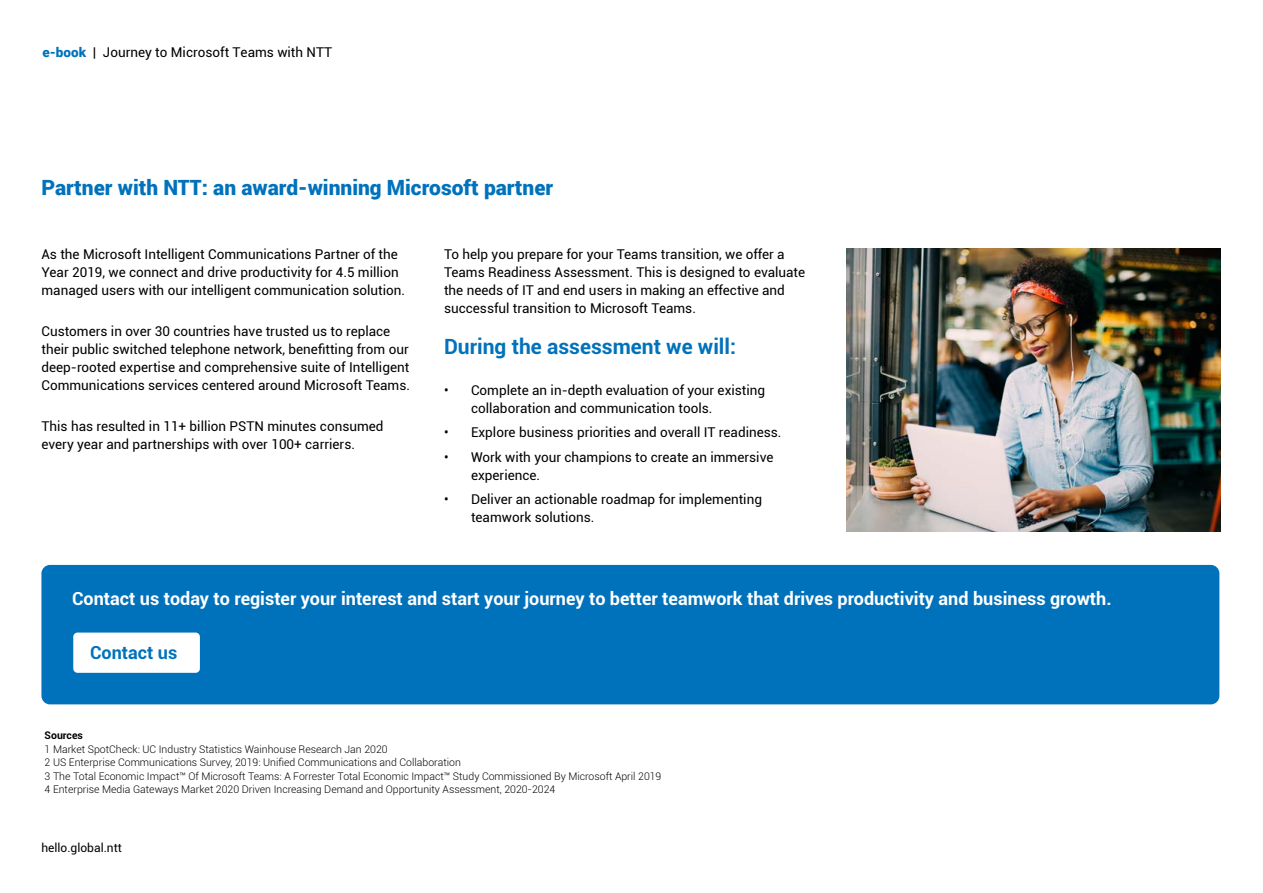
<style>
.page{position:relative;width:1263px;height:893px;background:#fff}
.page>*{position:absolute;margin:0;border:0;box-sizing:border-box;transform-origin:0 0}
.t1{font:900 21px "Roboto";color:#0072bc}
.t2{font:700 21px "Roboto";color:#0072bc}
.t3{font:700 18px "Roboto";color:#fff}
.t4{font:700 18px "Roboto";color:#0072bc}
.t5{font:13.5px/18px "Roboto";color:#000}
.t6{font:12px "Roboto";color:#000}
.t7{font:300 10.5px/13.5px "Roboto";color:#000}
.t8{font:700 10.5px "Roboto";color:#000}
.s1{font-weight:900;color:#0072bc}
.s2{font-weight:900}
</style>
<div class="page">
<div style="left:41px;top:565px;width:1178px;height:139px;background:#0072bc;border-radius:9px"></div>
<img style="left:846px;top:248px;width:374px;height:283px">
<div style="left:73px;top:633px;width:127px;height:40px;background:#fff;border-radius:4px"></div>
<p class="t5" style="left:43px;top:42px;width:291px"><span class="s1">e-book</span> <span class="s2">|</span> Journey to Microsoft Teams with NTT</p>
<h1 class="t1" style="left:41px;top:173px;width:513px">Partner with NTT: an award-winning Microsoft partner</h1>
<p class="t5" style="left:41px;top:244px;width:365px">As the Microsoft Intelligent Communications Partner of the<br>Year 2019, we connect and drive productivity for 4.5 million managed users with our intelligent communication solution.</p>
<p class="t5" style="left:41px;top:321px;width:370px">Customers in over 30 countries have trusted us to replace their public switched telephone network, benefitting from our deep-rooted expertise and comprehensive suite of Intelligent Communications services centered around Microsoft Teams.</p>
<p class="t5" style="left:41px;top:417px;width:344px">This has resulted in 11+ billion PSTN minutes consumed every year and partnerships with over 100+ carriers.</p>
<p class="t5" style="left:444px;top:244px;width:363px">To help you prepare for your Teams transition, we offer a Teams Readiness Assessment. This is designed to evaluate the needs of IT and end users in making an effective and successful transition to Microsoft Teams.</p>
<h1 class="t2" style="left:444px;top:332px;width:294px">During the assessment we will:</h1>
<p class="t5" style="left:471px;top:381px;width:296px;text-indent:-27px">• Complete an in-depth evaluation of your existing collaboration and communication tools.</p>
<p class="t5" style="left:444px;top:423px;width:339px">• Explore business priorities and overall IT readiness.</p>
<p class="t5" style="left:471px;top:448px;width:304px;text-indent:-27px">• Work with your champions to create an immersive experience.</p>
<p class="t5" style="left:471px;top:490px;width:292px;text-indent:-27px">• Deliver an actionable roadmap for implementing teamwork solutions.</p>
<h2 class="t3" style="left:72px;top:586px;width:1041px">Contact us today to register your interest and start your journey to better teamwork that drives productivity and business growth.</h2>
<h2 class="t4" style="left:90px;top:640px;width:89px">Contact us</h2>
<p class="t8" style="left:45px;top:728px;width:40px">Sources</p>
<p class="t7" style="left:45px;top:742px;width:618px">1 Market SpotCheck: UC Industry Statistics Wainhouse Research Jan 2020<br>2 US Enterprise Communications Survey, 2019: Unified Communications and Collaboration<br>3 The Total Economic Impact™ Of Microsoft Teams: A Forrester Total Economic Impact™ Study Commissioned By Microsoft April 2019<br>4 Enterprise Media Gateways Market 2020 Driven Increasing Demand and Opportunity Assessment, 2020-2024</p>
<p class="t6" style="left:41px;top:839px;width:82px">hello.global.ntt</p>
</div>
